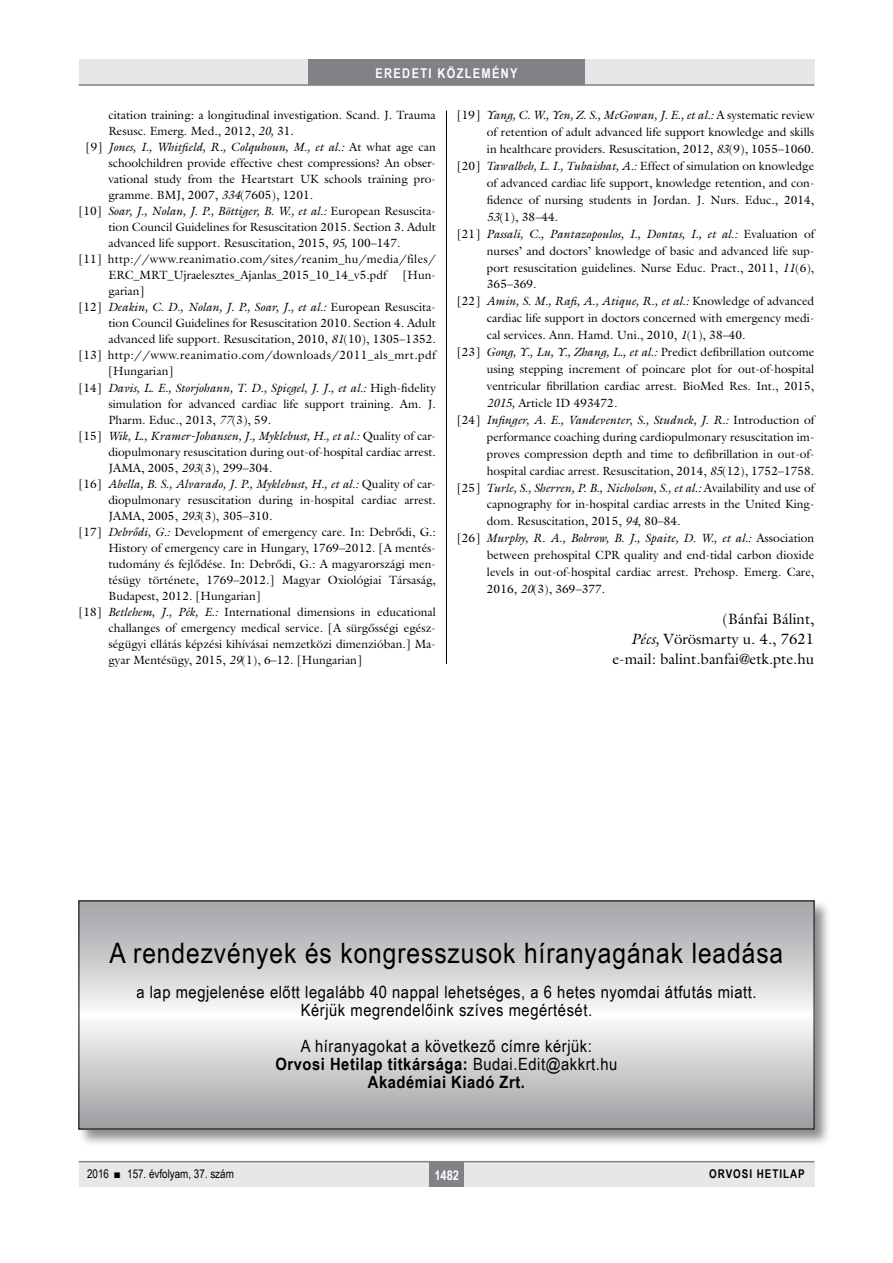
<style>
.page{position:relative;width:893px;height:1263px;background:#fff}
.page>*{position:absolute;margin:0;border:0;box-sizing:border-box;transform-origin:0 0}
.Rendezvenyek{font:28.2px "Arial Narrow";letter-spacing:.03em;color:#000;scale:1.06 1}
.Rendezvenyek-2{font:16.95px "Arial Narrow";letter-spacing:.03em;color:#000;scale:1.06 1}
.Rendezvenyek-3{font:700 16.95px "Arial Narrow";letter-spacing:.03em;color:#000;scale:1.06 1}
.irodalom_szerzo{font:15px "Galliard Reg";color:#000}
.t1{font:700 13.5px "Arial Narrow";letter-spacing:.1em;color:#fff}
.t2{font:12px/16px "Galliard Reg";color:#000;text-align:justify}
.t3{font:12px/16px "Galliard Reg";letter-spacing:.025em;color:#000}
.t4{font:12px/16px "Galliard Reg";letter-spacing:.03em;color:#000}
.t5{font:12px "Arial Narrow";color:#000}
.t6{font:700 12px "Arial Narrow";letter-spacing:.08em;color:#000}
.s1{font-style:italic}
.s2{font-weight:400}
</style>
<div class="page">
<div style="left:79px;top:1161px;width:735px;height:25px;background:#e6e7e8"></div>
<hr style="left:79px;top:1161px;width:735px;height:1px;background:#808285">
<div style="left:430px;top:1161px;width:34px;height:25px;background:#808285"></div>
<div style="left:79px;top:60px;width:735px;height:25px;background:#e6e7e8"></div>
<div style="left:308px;top:60px;width:277px;height:25px;background:#808285"></div>
<hr style="left:79px;top:84px;width:735px;height:2px;background:#808285">
<hr style="left:446px;top:111px;width:1px;height:1026px;background:#000">
<div style="left:79px;top:664px;width:735px;height:473px;background:#fff"></div>
<div style="left:78px;top:900px;width:754px;height:247px;background:#000;opacity:.45"></div>
<svg style="left:81px;top:903px;width:731px;height:224px;background:#cbccce"></svg>
<p class="t1" style="left:375px;top:63px;width:144px">EREDETI KÖZLEMÉNY</p>
<p class="t2" style="left:108px;top:107px;width:329px">citation training: a longitudinal investigation. Scand. J. Trauma<br>Resusc. Emerg. Med., 2012, <span class="s1">20,</span> 31.</p>
<p class="t2" style="left:108px;top:139px;width:329px;text-indent:-23px">[9] <span class="s1">Jones, I., Whitfield, R., Colquhoun, M., et al.:</span> At what age can schoolchildren provide effective chest compressions? An obser&shy;vational study from the Heartstart UK schools training pro&shy;gramme. BMJ, 2007, <span class="s1">334</span>(7605), 1201.</p>
<p class="t2" style="left:108px;top:203px;width:329px;text-indent:-30px">[10] <span class="s1">Soar, J., Nolan, J. P., Böttiger, B. W., et al.:</span> European Resuscita&shy;tion Council Guidelines for Resuscitation 2015. Section 3. Adult advanced life support. Resuscitation, 2015, <span class="s1">95,</span> 100–147.</p>
<p class="t3" style="left:108px;top:251px;width:329px;text-indent:-30px">[11] http://www.reanimatio.com/sites/reanim_hu/media/files/<br>ERC_MRT_Ujraelesztes_Ajanlas_2015_10_14_v5.pdf</p>
<p class="t2" style="left:487px;top:106px;width:329px;line-height:17px;text-indent:-30px">[19] <span class="s1">Yang, C. W., Yen, Z. S., McGowan, J. E., et al.:</span> A systematic review of retention of adult advanced life support knowledge and skills in healthcare providers. Resuscitation, 2012, <span class="s1">83</span>(9), 1055–1060.</p>
<p class="t2" style="left:487px;top:157px;width:329px;line-height:17px;text-indent:-30px">[20] <span class="s1">Tawalbeh, L. I., Tubaishat, A.:</span> Effect of simulation on knowledge of advanced cardiac life support, knowledge retention, and con&shy;fidence of nursing students in Jordan. J. Nurs. Educ., 2014, <span class="s1">53</span>(1), 38–44.</p>
<p class="t2" style="left:487px;top:225px;width:329px;line-height:17px;text-indent:-30px">[21] <span class="s1">Passali, C., Pantazopoulos, I., Dontas, I., et al.:</span> Evaluation of nurses’ and doctors’ knowledge of basic and advanced life sup&shy;port resuscitation guidelines. Nurse Educ. Pract., 2011, <span class="s1">11</span>(6), 365–369.</p>
<p class="t2" style="left:487px;top:293px;width:329px;line-height:17px;text-indent:-30px">[22] <span class="s1">Amin, S. M., Rafi, A., Atique, R., et al.:</span> Knowledge of advanced cardiac life support in doctors concerned with emergency medi&shy;cal services. Ann. Hamd. Uni., 2010, <span class="s1">1</span>(1), 38–40.</p>
<p class="t2" style="left:487px;top:343px;width:329px;line-height:17px;text-indent:-30px">[23] <span class="s1">Gong, Y., Lu, Y., Zhang, L., et al.:</span> Predict defibrillation outcome using stepping increment of poincare plot for out-of-hospital ventricular fibrillation cardiac arrest. BioMed Res. Int., 2015, <span class="s1">2015,</span> Article ID 493472.</p>
<p class="t2" style="left:487px;top:411px;width:329px;line-height:17px;text-indent:-30px">[24] <span class="s1">Infinger, A. E., Vandeventer, S., Studnek, J. R.:</span> Introduction of performance coaching during cardiopulmonary resuscitation im&shy;proves compression depth and time to defibrillation in out-of&shy;hospital cardiac arrest. Resuscitation, 2014, <span class="s1">85</span>(12), 1752–1758.</p>
<p class="t2" style="left:487px;top:479px;width:329px;line-height:17px;text-indent:-30px">[25] <span class="s1">Turle, S., Sherren, P. B., Nicholson, S., et al.:</span> Availability and use of capnography for in-hospital cardiac arrests in the United King&shy;dom. Resuscitation, 2015, <span class="s1">94</span>, 80–84.</p>
<p class="t2" style="left:487px;top:530px;width:329px;line-height:17px;text-indent:-30px">[26] <span class="s1">Murphy, R. A., Bobrow, B. J., Spaite, D. W., et al.:</span> Association between prehospital CPR quality and end-tidal carbon dioxide levels in out-of-hospital cardiac arrest. Prehosp. Emerg. Care, 2016, <span class="s1">20</span>(3), 369–377.</p>
<p class="irodalom_szerzo" style="left:722px;top:609px;width:93px">(Bánfai Bálint,</p>
<p class="irodalom_szerzo" style="left:631px;top:629px;width:185px"><span class="s1">Pécs,</span> Vörösmarty u. 4., 7621</p>
<p class="irodalom_szerzo" style="left:612px;top:649px;width:203px">e-mail: balint.banfai@etk.pte.hu</p>
<p class="t2" style="left:403px;top:267px;width:35px">[Hun-</p>
<p class="t2" style="left:108px;top:283px;width:37px">garian]</p>
<p class="t2" style="left:108px;top:299px;width:329px;text-indent:-30px">[12] <span class="s1">Deakin, C. D., Nolan, J. P., Soar, J., et al.:</span> European Resuscita&shy;tion Council Guidelines for Resuscitation 2010. Section 4. Adult advanced life support. Resuscitation, 2010, <span class="s1">81</span>(10), 1305–1352.</p>
<p class="t4" style="left:108px;top:347px;width:329px;text-indent:-30px">[13] http://www.reanimatio.com/downloads/2011_als_mrt.pdf [Hungarian]</p>
<p class="t2" style="left:108px;top:379px;width:329px;text-indent:-30px">[14] <span class="s1">Davis, L. E., Storjohann, T. D., Spiegel, J. J., et al.:</span> High-fidelity simulation for advanced cardiac life support training. Am. J.<br>Pharm. Educ., 2013, <span class="s1">77</span>(3), 59.</p>
<p class="t2" style="left:108px;top:427px;width:329px;text-indent:-30px">[15] <span class="s1">Wik, L., Kramer-Johansen, J., Myklebust, H., et al.:</span> Quality of car&shy;diopulmonary resuscitation during out-of-hospital cardiac arrest.<br>JAMA, 2005, <span class="s1">293</span>(3), 299–304.</p>
<p class="t2" style="left:108px;top:475px;width:329px;text-indent:-30px">[16] <span class="s1">Abella, B. S., Alvarado, J. P., Myklebust, H., et al.:</span> Quality of car&shy;diopulmonary resuscitation during in-hospital cardiac arrest.<br>JAMA, 2005, <span class="s1">293</span>(3), 305–310.</p>
<p class="t2" style="left:108px;top:523px;width:329px;text-indent:-30px">[17] <span class="s1">Debrődi, G.:</span> Development of emergency care. In: Debrődi, G.:<br>History of emergency care in Hungary, 1769–2012. [A mentés&shy;tudomány és fejlődése. In: Debrődi, G.: A magyarországi men&shy;tésügy története, 1769–2012.] Magyar Oxiológiai Társaság, Budapest, 2012. [Hungarian]</p>
<p class="t2" style="left:108px;top:603px;width:329px;text-align:left;text-indent:-30px">[18] <span class="s1">Betlehem, J., Pék, E.:</span> International dimensions in educational challanges of emergency medical service. [A sürgősségi egész&shy;ségügyi ellátás képzési kihívásai nemzetközi dimenzióban.] Ma&shy;gyar Mentésügy, 2015, <span class="s1">29</span>(1), 6–12. [Hungarian]</p>
<p class="Rendezvenyek" style="left:110px;top:932px;width:637px">A rendezvények és kongresszusok híranyagának leadása</p>
<p class="Rendezvenyek-2" style="left:136px;top:979px;width:586px">a lap megjelenése előtt legalább 40 nappal lehetséges, a 6 hetes nyomdai átfutás miatt.</p>
<p class="Rendezvenyek-2" style="left:301px;top:997px;width:276px">Kérjük megrendelőink szíves megértését.</p>
<p class="Rendezvenyek-2" style="left:301px;top:1033px;width:276px">A híranyagokat a következő címre kérjük:</p>
<p class="Rendezvenyek-3" style="left:275px;top:1051px;width:324px">Orvosi Hetilap titkársága: <span class="s2">Budai.Edit@akkrt.hu</span></p>
<p class="Rendezvenyek-3" style="left:368px;top:1069px;width:150px">Akadémiai Kiadó Zrt.</p>
<p class="t5" style="left:87px;top:1165px;width:148px">2016 ■ 157. évfolyam, 37. szám</p>
<p class="t1" style="left:434px;top:1165px;width:26px">1482</p>
<p class="t6" style="left:709px;top:1165px;width:97px">ORVOSI HETILAP</p>
</div>
